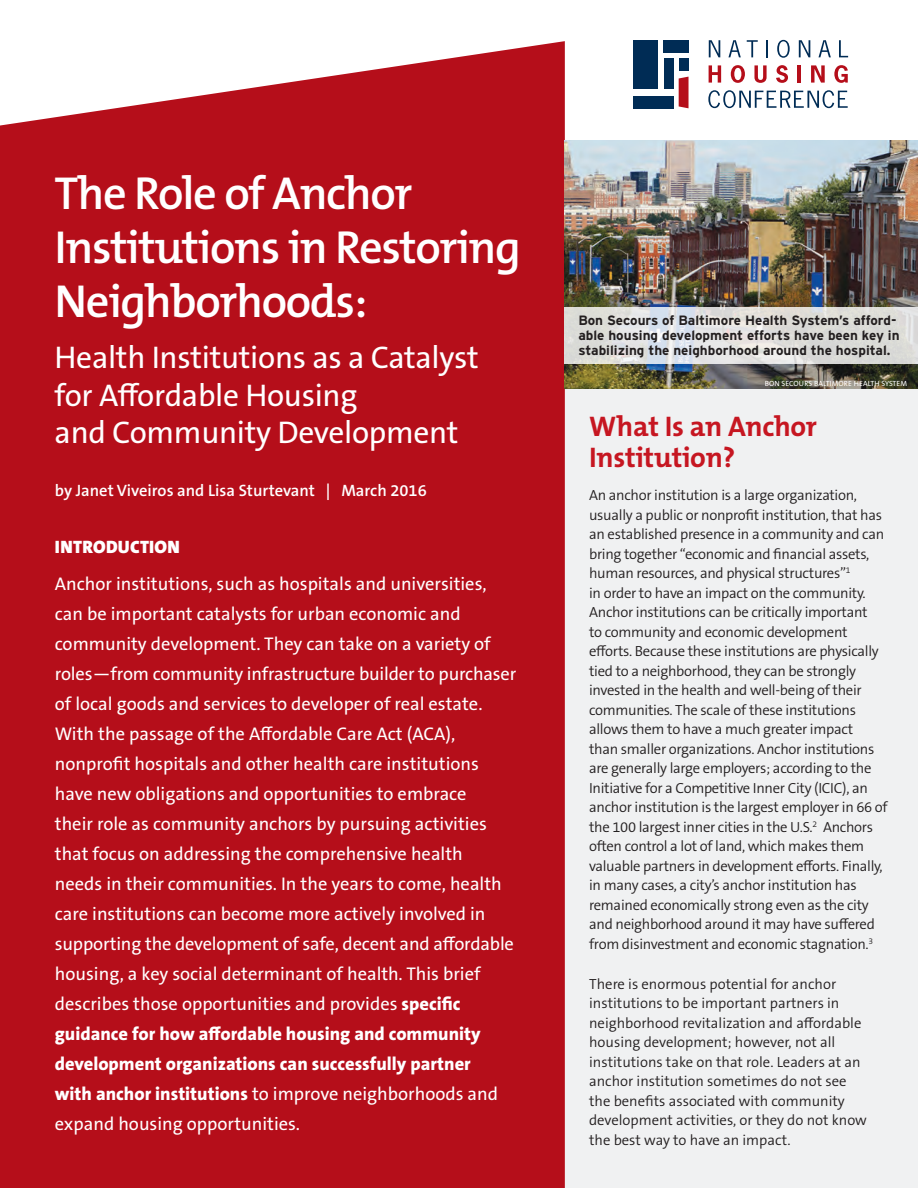
<style>
.page{position:relative;width:918px;height:1188px;background:#fff}
.page>*{position:absolute;margin:0;border:0;box-sizing:border-box;transform-origin:0 0}
.t1{font:600 46.5px/54px "The Mix B6";letter-spacing:-.03em;color:#fff}
.t2{font:31.5px/37.5px "The Sans B W5 Plain";letter-spacing:-.01em;color:#fff}
.t3{font:700 28.5px/31.5px "The Mix B7";letter-spacing:-.01em;color:#c61621}
.t4{font:18.45px/30px "The Sans B W5 Plain";color:#fff}
.t5{font:800 18.45px/30px "The Sans B W8";color:#fff}
.t6{font:900 18px "The Sans B W9";letter-spacing:.015em;color:#fff}
.t7{font:600 16.5px "The Sans B W6";color:#fff}
.t8{font:300 14.7px/19.5px "The Sans B W4";letter-spacing:-.02em;color:#231f20}
.t9{font:300 14.7px/19.5px "The Sans B W4";color:#231f20}
.t10{font:700 13.5px/15px "Interstate";color:#231f20}
.t11{font:7.5px "The Sans B W5 Plain";letter-spacing:.015em;color:#fff}
.s1{font-family:"The Sans B W8";font-weight:800}
</style>
<div class="page">
<div style="left:565px;top:389px;width:353px;height:799px;background:#f0f1f2"></div>
<div style="left:0;top:41px;width:565px;height:1147px;background:#b50e1a"></div>
<img style="left:565px;top:140px;width:353px;height:249px">
<svg style="left:709px;top:40px;width:11px;height:17px"></svg>
<svg style="left:728px;top:40px;width:13px;height:17px"></svg>
<svg style="left:747px;top:40px;width:11px;height:17px"></svg>
<svg style="left:766px;top:40px;width:2px;height:17px"></svg>
<svg style="left:777px;top:40px;width:13px;height:18px"></svg>
<svg style="left:799px;top:40px;width:11px;height:17px"></svg>
<svg style="left:819px;top:40px;width:12px;height:17px"></svg>
<svg style="left:839px;top:40px;width:9px;height:17px"></svg>
<svg style="left:709px;top:65px;width:12px;height:18px"></svg>
<svg style="left:731px;top:65px;width:14px;height:18px"></svg>
<svg style="left:754px;top:65px;width:13px;height:18px"></svg>
<svg style="left:776px;top:65px;width:12px;height:18px"></svg>
<hr style="left:798px;top:65px;width:3px;height:18px;background:#b50e1a">
<svg style="left:811px;top:65px;width:14px;height:18px"></svg>
<svg style="left:834px;top:65px;width:14px;height:18px"></svg>
<svg style="left:708px;top:90px;width:140px;height:18px"></svg>
<div style="left:633px;top:40px;width:25px;height:49px;background:#002c55"></div>
<div style="left:664px;top:40px;width:25px;height:13px;background:#002c55"></div>
<div style="left:664px;top:58px;width:10px;height:31px;background:#002c55"></div>
<div style="left:679px;top:58px;width:10px;height:13px;background:#002c55"></div>
<svg style="left:679px;top:77px;width:10px;height:31px"></svg>
<div style="left:633px;top:96px;width:41px;height:12px;background:#002c55"></div>
<svg style="left:565px;top:308px;width:353px;height:56px;background:#dfdfde"></svg>
<h1 class="t1" style="left:55px;top:168px;width:468px">The Role of Anchor<br>Institutions in Restoring<br>Neighborhoods:</h1>
<h2 class="t2" style="left:55px;top:339px;width:426px">Health Institutions as a Catalyst for Affordable Housing<br>and Community Development</h2>
<p class="t7" style="left:55px;top:480px;width:373px">by Janet Viveiros and Lisa Sturtevant | March 2016</p>
<p class="t6" style="left:55px;top:535px;width:126px">INTRODUCTION</p>
<p class="t4" style="left:55px;top:569px;width:463px">Anchor institutions, such as hospitals and universities, can be important catalysts for urban economic and community development. They can take on a variety of roles—from community infrastructure builder to purchaser of local goods and services to developer of real estate.<br>With the passage of the Affordable Care Act (ACA), nonprofit hospitals and other health care institutions have new obligations and opportunities to embrace<br>their role as community anchors by pursuing activities that focus on addressing the comprehensive health<br>needs in their communities. In the years to come, health care institutions can become more actively involved in supporting the development of safe, decent and affordable housing, a key social determinant of health. This brief describes those opportunities and provides <span class="s1">specific</span></p>
<p class="t5" style="left:55px;top:1019px;width:427px">guidance for how affordable housing and community development organizations can successfully partner</p>
<p class="t4" style="left:55px;top:1079px;width:445px"><span class="s1">with anchor institutions</span> to improve neighborhoods and expand housing opportunities.</p>
<p class="t10" style="left:578px;top:313px;width:323px">Bon Secours of Baltimore Health System’s afford&shy;able housing development efforts have been key in stabilizing the neighborhood around the hospital.</p>
<p class="t11" style="left:765px;top:379px;width:144px">BON SECOURS BALTIMORE HEALTH SYSTEM</p>
<h3 class="t3" style="left:589px;top:411px;width:229px">What Is an Anchor<br>Institution?</h3>
<p class="t8" style="left:589px;top:486px;width:300px">An anchor institution is a large organization, usually a public or nonprofit institution, that has an established presence in a community and can bring together “economic and financial assets, human resources, and physical structures”<sup>1<br></sup>in order to have an impact on the community.<br>Anchor institutions can be critically important<br>to community and economic development efforts. Because these institutions are physically tied to a neighborhood, they can be strongly invested in the health and well-being of their communities. The scale of these institutions allows them to have a much greater impact<br>than smaller organizations. Anchor institutions are generally large employers; according to the Initiative for a Competitive Inner City (ICIC), an anchor institution is the largest employer in 66 of the 100 largest inner cities in the U.S.<sup>2</sup> Anchors often control a lot of land, which makes them valuable partners in development efforts. Finally, in many cases, a city’s anchor institution has remained economically strong even as the city and neighborhood around it may have suffered from disinvestment and economic stagnation.<sup>3</sup></p>
<p class="t9" style="left:589px;top:974px;width:279px">There is enormous potential for anchor institutions to be important partners in neighborhood revitalization and affordable housing development; however, not all institutions take on that role. Leaders at an anchor institution sometimes do not see the benefits associated with community development activities, or they do not know the best way to have an impact.</p>
</div>
